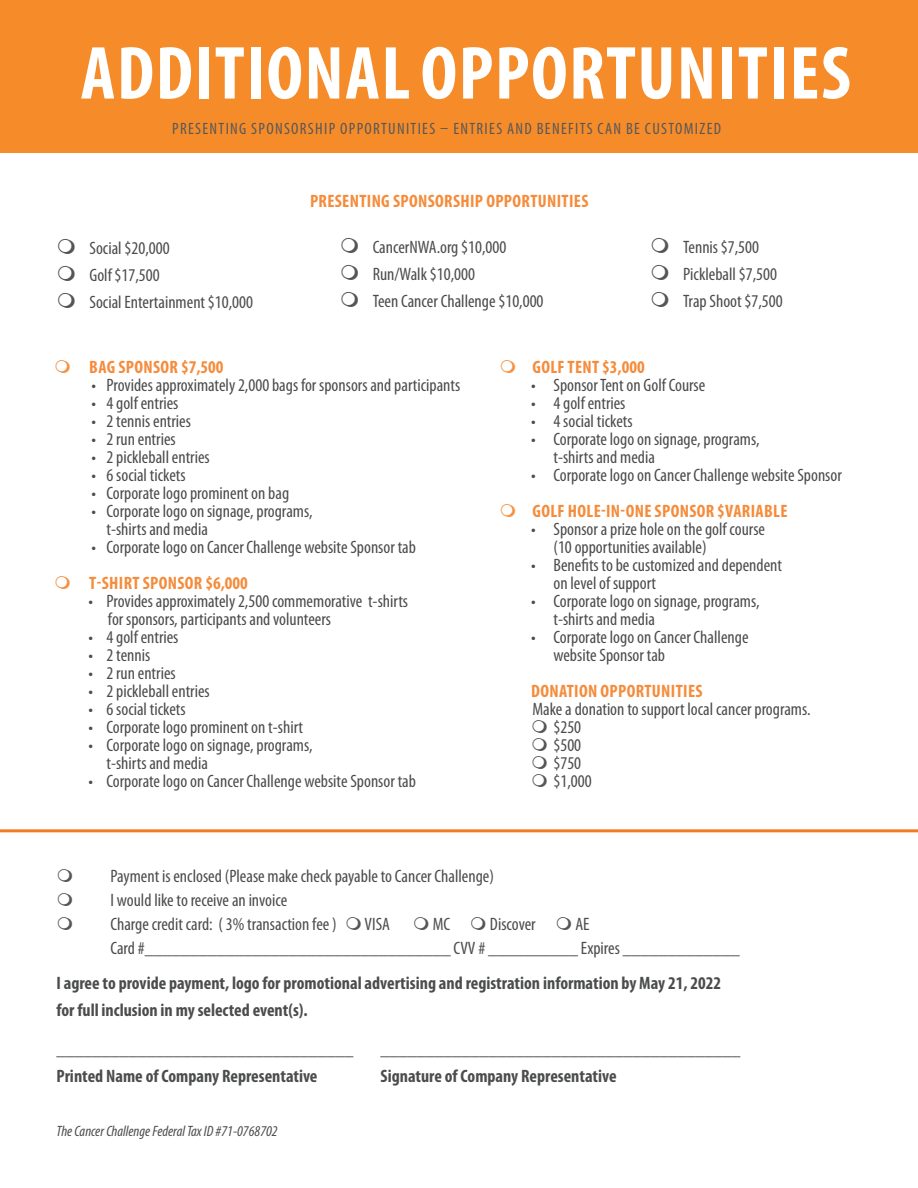
<style>
.page{position:relative;width:918px;height:1188px;background:#fff}
.page>*{position:absolute;margin:0;border:0;box-sizing:border-box;transform-origin:0 0}
.t1{font:700 condensed 75.9px "Myriad Pro";letter-spacing:.02em;color:#fff}
.t2{font:condensed 18px/18px "Myriad Pro";color:#4b4c4d}
.t3{font:700 condensed 18px/34.5px "Myriad Pro";color:#4b4c4d}
.t4{font:700 condensed 18px "Myriad Pro";letter-spacing:.02em;color:#f58c3c}
.t5{font:condensed 16.5px "Myriad Pro";letter-spacing:.08em;color:#57585a}
.t6{font:italic condensed 15px "Myriad Pro";color:#4b4c4d}
.s1{font-weight:400}
</style>
<div class="page">
<div style="left:0;top:0;width:918px;height:153px;background:#f68b29"></div>
<hr style="left:0;top:829px;width:918px;height:3px;background:#f47b21">
<p class="t1" style="left:81px;top:26px;width:772px">ADDITIONAL OPPORTUNITIES</p>
<p class="t5" style="left:172px;top:118px;width:550px">PRESENTING SPONSORSHIP OPPORTUNITIES – ENTRIES AND BENEFITS CAN BE CUSTOMIZED</p>
<p class="t2" style="left:89px;top:239px;width:82px">Social $20,000</p>
<p class="t2" style="left:89px;top:266px;width:72px">Golf $17,500</p>
<p class="t2" style="left:89px;top:293px;width:165px">Social Entertainment $10,000</p>
<p class="t4" style="left:310px;top:190px;width:280px">PRESENTING SPONSORSHIP OPPORTUNITIES</p>
<p class="t2" style="left:373px;top:238px;width:135px">CancerNWA.org $10,000</p>
<p class="t2" style="left:373px;top:265px;width:104px">Run/Walk $10,000</p>
<p class="t2" style="left:373px;top:292px;width:172px">Teen Cancer Challenge $10,000</p>
<p class="t2" style="left:683px;top:238px;width:77px">Tennis $7,500</p>
<p class="t2" style="left:683px;top:265px;width:95px">Pickleball $7,500</p>
<p class="t2" style="left:683px;top:292px;width:101px">Trap Shoot $7,500</p>
<p class="t4" style="left:89px;top:356px;width:136px">BAG SPONSOR $7,500</p>
<p class="t2" style="left:92px;top:376px;width:370px">• Provides approximately 2,000 bags for sponsors and participants</p>
<p class="t2" style="left:92px;top:394px;width:89px">• 4 golf entries</p>
<p class="t2" style="left:92px;top:412px;width:101px">• 2 tennis entries</p>
<p class="t2" style="left:92px;top:430px;width:86px">• 2 run entries</p>
<p class="t2" style="left:92px;top:448px;width:120px">• 2 pickleball entries</p>
<p class="t2" style="left:92px;top:466px;width:96px">• 6 social tickets</p>
<p class="t2" style="left:92px;top:484px;width:199px">• Corporate logo prominent on bag</p>
<p class="t2" style="left:106px;top:502px;width:208px;text-indent:-15px">• Corporate logo on signage, programs, t-shirts and media</p>
<p class="t2" style="left:92px;top:538px;width:326px">• Corporate logo on Cancer Challenge website Sponsor tab</p>
<p class="t4" style="left:89px;top:572px;width:160px">T-SHIRT SPONSOR $6,000</p>
<p class="t2" style="left:108px;top:592px;width:302px;text-indent:-19px">• Provides approximately 2,500 commemorative t-shirts for sponsors, participants and volunteers</p>
<p class="t2" style="left:88px;top:628px;width:92px">• 4 golf entries</p>
<p class="t2" style="left:88px;top:646px;width:63px">• 2 tennis</p>
<p class="t2" style="left:88px;top:664px;width:89px">• 2 run entries</p>
<p class="t2" style="left:88px;top:682px;width:123px">• 2 pickleball entries</p>
<p class="t2" style="left:88px;top:700px;width:99px">• 6 social tickets</p>
<p class="t2" style="left:88px;top:718px;width:216px">• Corporate logo prominent on t-shirt</p>
<p class="t2" style="left:106px;top:736px;width:208px;text-indent:-18px">• Corporate logo on signage, programs, t-shirts and media</p>
<p class="t2" style="left:88px;top:772px;width:329px">• Corporate logo on Cancer Challenge website Sponsor tab</p>
<p class="t4" style="left:532px;top:356px;width:114px">GOLF TENT $3,000</p>
<p class="t2" style="left:531px;top:376px;width:176px">• SponsorTent on Golf Course</p>
<p class="t2" style="left:531px;top:394px;width:96px">• 4 golf entries</p>
<p class="t2" style="left:531px;top:412px;width:103px">• 4 social tickets</p>
<p class="t2" style="left:554px;top:430px;width:208px;text-indent:-22px">• Corporate logo on signage, programs, t-shirts and media</p>
<p class="t2" style="left:531px;top:466px;width:312px">• Corporate logo on Cancer Challenge website Sponsor</p>
<p class="t4" style="left:532px;top:500px;width:257px">GOLF HOLE-IN-ONE SPONSOR $VARIABLE</p>
<p class="t2" style="left:554px;top:520px;width:213px;text-indent:-22px">• Sponsor a prize hole on the golf course (10 opportunities available)</p>
<p class="t2" style="left:554px;top:556px;width:230px;text-indent:-22px">• Benefits to be customized and dependent on level of support</p>
<p class="t2" style="left:554px;top:592px;width:208px;text-indent:-22px">• Corporate logo on signage, programs, t-shirts and media</p>
<p class="t2" style="left:554px;top:628px;width:197px;text-indent:-22px">• Corporate logo on Cancer Challenge website Sponsor tab</p>
<p class="t4" style="left:531px;top:680px;width:173px">DONATION OPPORTUNITIES</p>
<p class="t2" style="left:532px;top:700px;width:280px">Make a donation to support local cancer programs.</p>
<p class="t2" style="left:553px;top:718px;width:29px">$250</p>
<p class="t2" style="left:553px;top:736px;width:29px">$500</p>
<p class="t2" style="left:553px;top:754px;width:29px">$750</p>
<p class="t2" style="left:554px;top:772px;width:40px">$1,000</p>
<p class="t2" style="left:110px;top:864px;width:385px;line-height:24px">Payment is enclosed (Please make check payable to Cancer Challenge)<br>I would like to receive an invoice<br>Charge credit card: ( 3% transaction fee )</p>
<p class="t2" style="left:365px;top:915px;width:27px">VISA</p>
<p class="t2" style="left:433px;top:915px;width:19px">MC</p>
<p class="t2" style="left:490px;top:915px;width:47px">Discover</p>
<p class="t2" style="left:575px;top:915px;width:16px">AE</p>
<p class="t3" style="left:56px;top:930px;width:685px;text-indent:54px"><span class="s1">Card #__________________________________ CVV # __________ Expires _____________<br></span>I agree to provide payment, logo for promotional advertising and registration information by May 21, 2022</p>
<p class="t3" style="left:56px;top:990px;width:298px;line-height:39px">for full inclusion in my selected event(s). _________________________________</p>
<p class="t3" style="left:380px;top:1031px;width:361px">________________________________________</p>
<p class="t3" style="left:56px;top:1058px;width:263px">Printed Name of Company Representative</p>
<p class="t3" style="left:380px;top:1058px;width:238px">Signature of Company Representative</p>
<p class="t6" style="left:56px;top:1121px;width:223px">The Cancer Challenge Federal Tax ID #71-0768702</p>
</div>
